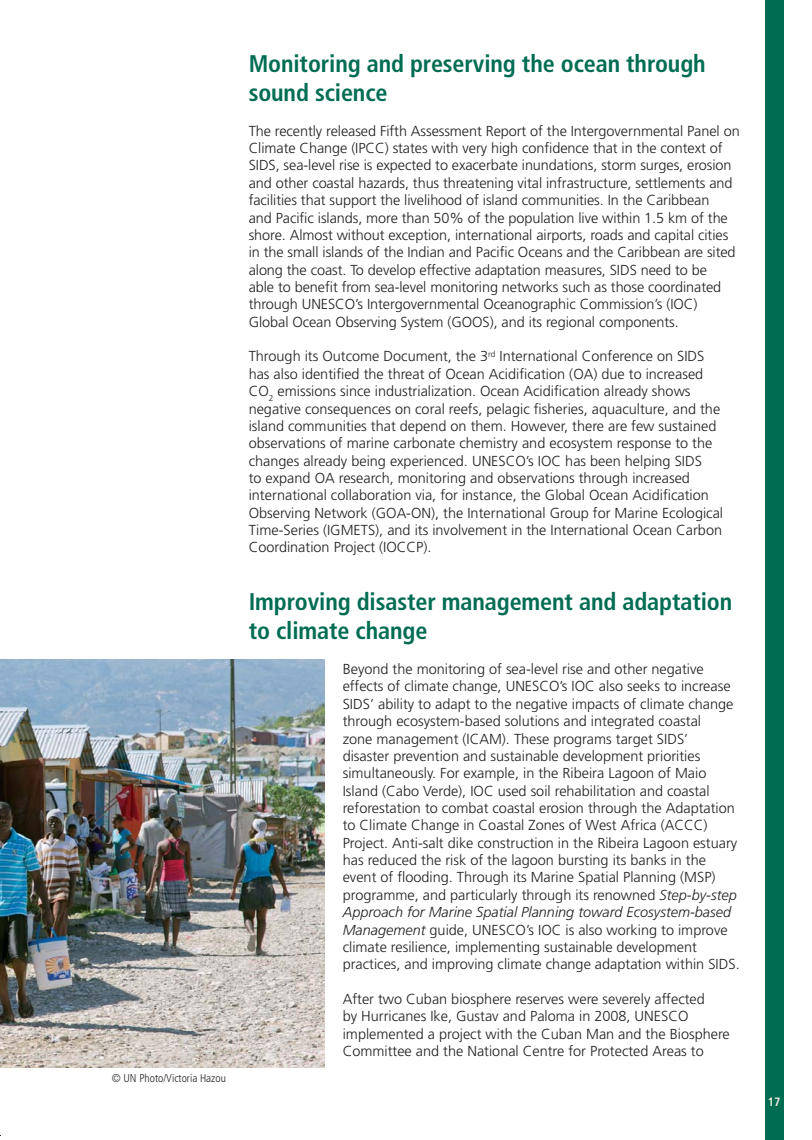
<style>
.page{position:relative;width:812px;height:1140px;background:#fff}
.page>*{position:absolute;margin:0;border:0;box-sizing:border-box;transform-origin:0 0}
.t1{font:700 condensed 24.15px/29px "Frutiger LT Std";letter-spacing:-.005em;color:#006d53}
.t2{font:300 14.4px/17.4px "Frutiger";color:#231f20}
.t3{font:700 condensed 12px "Frutiger LT Std";color:#f0ecdf}
.t4{font:300 condensed 11.25px "Frutiger LT Std";color:#231f20}
.s1{font-style:italic}
</style>
<div class="page">
<div style="left:765px;top:0;width:18px;height:1140px;background:#006d53"></div>
<img style="left:0;top:659px;width:324px;height:409px">
<p class="t4" style="left:112px;top:1073px;width:116px">© UN Photo/Victoria Hazou</p>
<h1 class="t1" style="left:249px;top:51px;width:458px">Monitoring and preserving the ocean through sound science</h1>
<p class="t2" style="left:249px;top:123px;width:492px">The recently released Fifth Assessment Report of the Intergovernmental Panel on Climate Change (IPCC) states with very high confidence that in the context of SIDS, sea-level rise is expected to exacerbate inundations, storm surges, erosion and other coastal hazards, thus threatening vital infrastructure, settlements and facilities that support the livelihood of island communities. In the Caribbean<br>and Pacific islands, more than 50% of the population live within 1.5 km of the shore. Almost without exception, international airports, roads and capital cities in the small islands of the Indian and Pacific Oceans and the Caribbean are sited along the coast. To develop effective adaptation measures, SIDS need to be<br>able to benefit from sea-level monitoring networks such as those coordinated through UNESCO’s Intergovernmental Oceanographic Commission’s (IOC)<br>Global Ocean Observing System (GOOS), and its regional components.</p>
<p class="t2" style="left:249px;top:349px;width:476px">Through its Outcome Document, the 3<sup>rd</sup> International Conference on SIDS has also identified the threat of Ocean Acidification (OA) due to increased CO<sub>2</sub> emissions since industrialization. Ocean Acidification already shows negative consequences on coral reefs, pelagic fisheries, aquaculture, and the island communities that depend on them. However, there are few sustained observations of marine carbonate chemistry and ecosystem response to the changes already being experienced. UNESCO’s IOC has been helping SIDS<br>to expand OA research, monitoring and observations through increased international collaboration via, for instance, the Global Ocean Acidification Observing Network (GOA-ON), the International Group for Marine Ecological Time-Series (IGMETS), and its involvement in the International Ocean Carbon Coordination Project (IOCCP).</p>
<h1 class="t1" style="left:249px;top:589px;width:485px">Improving disaster management and adaptation to climate change</h1>
<p class="t2" style="left:343px;top:661px;width:398px">Beyond the monitoring of sea-level rise and other negative effects of climate change, UNESCO’s IOC also seeks to increase SIDS’ ability to adapt to the negative impacts of climate change through ecosystem-based solutions and integrated coastal<br>zone management (ICAM). These programs target SIDS’<br>disaster prevention and sustainable development priorities simultaneously. For example, in the Ribeira Lagoon of Maio Island (Cabo Verde), IOC used soil rehabilitation and coastal reforestation to combat coastal erosion through the Adaptation to Climate Change in Coastal Zones of West Africa (ACCC)<br>Project. Anti-salt dike construction in the Ribeira Lagoon estuary has reduced the risk of the lagoon bursting its banks in the event of flooding. Through its Marine Spatial Planning (MSP) programme, and particularly through its renowned <span class="s1">Step-by-step Approach for Marine Spatial Planning toward Ecosystem-based Management</span> guide, UNESCO’s IOC is also working to improve climate resilience, implementing sustainable development practices, and improving climate change adaptation within SIDS.</p>
<p class="t2" style="left:343px;top:991px;width:389px">After two Cuban biosphere reserves were severely affected<br>by Hurricanes Ike, Gustav and Paloma in 2008, UNESCO implemented a project with the Cuban Man and the Biosphere Committee and the National Centre for Protected Areas to</p>
<p class="t3" style="left:768px;top:1097px;width:14px">17</p>
</div>
